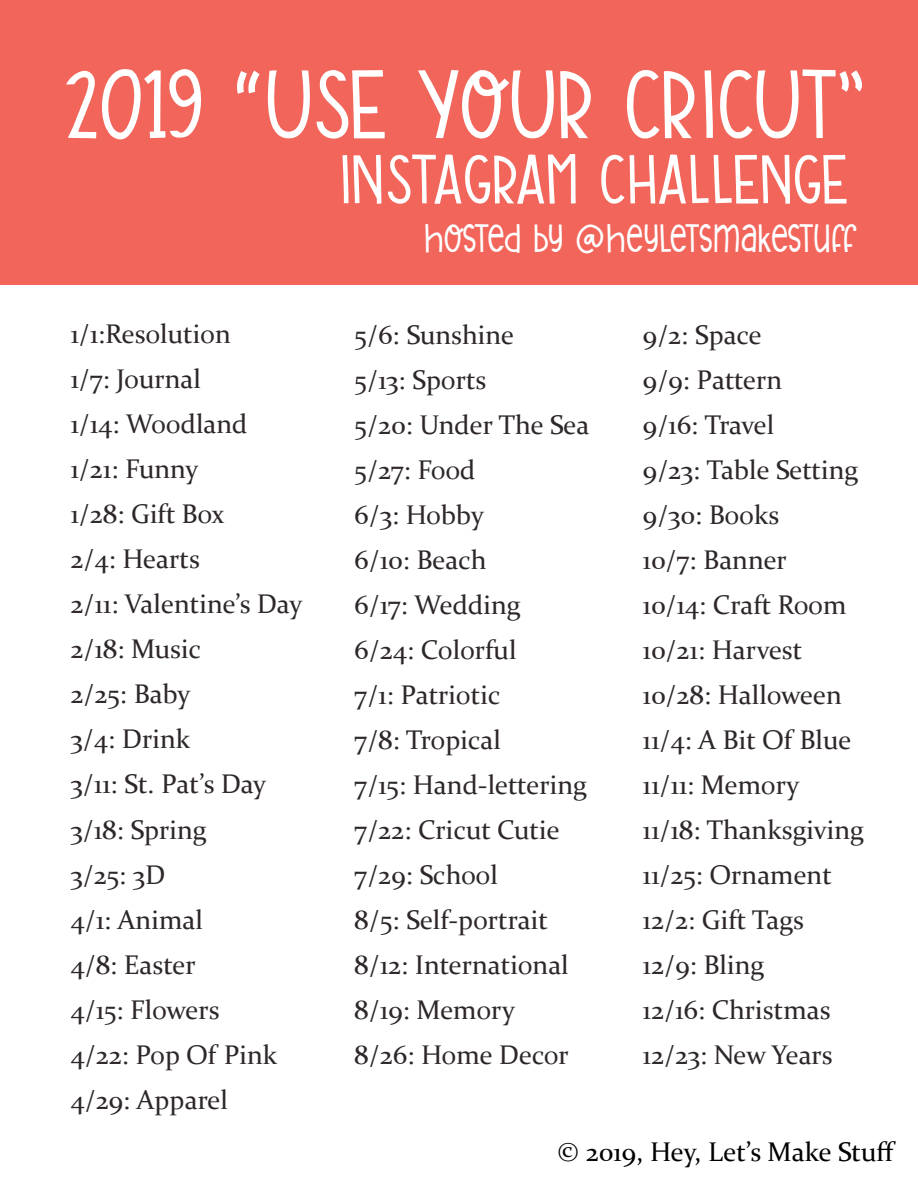
<style>
.page{position:relative;width:918px;height:1188px;background:#fff}
.page>*{position:absolute;margin:0;border:0;box-sizing:border-box;transform-origin:0 0}
.t1{font:500 94.2px "Dramastic Spunky";color:#fff}
.t2{font:500 67.2px "Dramastic Spunky";color:#fff}
.t3{font:500 38.25px "Dramastic Spunky";letter-spacing:-.03em;color:#fff}
.t4{font:27px/45px "Constantia";color:#2d2729}
.t5{font:27px "Constantia";color:#000}
</style>
<div class="page">
<div style="left:0;top:0;width:918px;height:284px;background:#f2655a"></div>
<h1 class="t1" style="left:65px;top:49px;width:805px">2019 “USE YOUR CRICUT”</h1>
<h2 class="t2" style="left:339px;top:140px;width:513px">INSTAGRAM CHALLENGE</h2>
<h3 class="t3" style="left:424px;top:216px;width:433px">HOSTED BY @HEYLETSMAKESTUFF</h3>
<p class="t4" style="left:70px;top:311px;width:233px">1/1:Resolution<br>1/7: Journal<br>1/14: Woodland<br>1/21: Funny<br>1/28: Gift Box<br>2/4: Hearts<br>2/11: Valentine’s Day<br>2/18: Music<br>2/25: Baby<br>3/4: Drink<br>3/11: St. Pat’s Day<br>3/18: Spring<br>3/25: 3D<br>4/1: Animal<br>4/8: Easter<br>4/15: Flowers<br>4/22: Pop Of Pink<br>4/29: Apparel</p>
<p class="t4" style="left:354px;top:311px;width:237px">5/6: Sunshine<br>5/13: Sports<br>5/20: Under The Sea<br>5/27: Food<br>6/3: Hobby<br>6/10: Beach<br>6/17: Wedding<br>6/24: Colorful<br>7/1: Patriotic<br>7/8: Tropical<br>7/15: Hand-lettering<br>7/22: Cricut Cutie<br>7/29: School<br>8/5: Self-portrait<br>8/12: International<br>8/19: Memory<br>8/26: Home Decor</p>
<p class="t4" style="left:643px;top:311px;width:223px">9/2: Space<br>9/9: Pattern<br>9/16: Travel<br>9/23: Table Setting<br>9/30: Books<br>10/7: Banner<br>10/14: Craft Room<br>10/21: Harvest<br>10/28: Halloween<br>11/4: A Bit Of Blue<br>11/11: Memory<br>11/18: Thanksgiving<br>11/25: Ornament<br>12/2: Gift Tags<br>12/9: Bling<br>12/16: Christmas<br>12/23: New Years</p>
<p class="t5" style="left:557px;top:1133px;width:340px">© 2019, Hey, Let’s Make Stuff</p>
</div>
